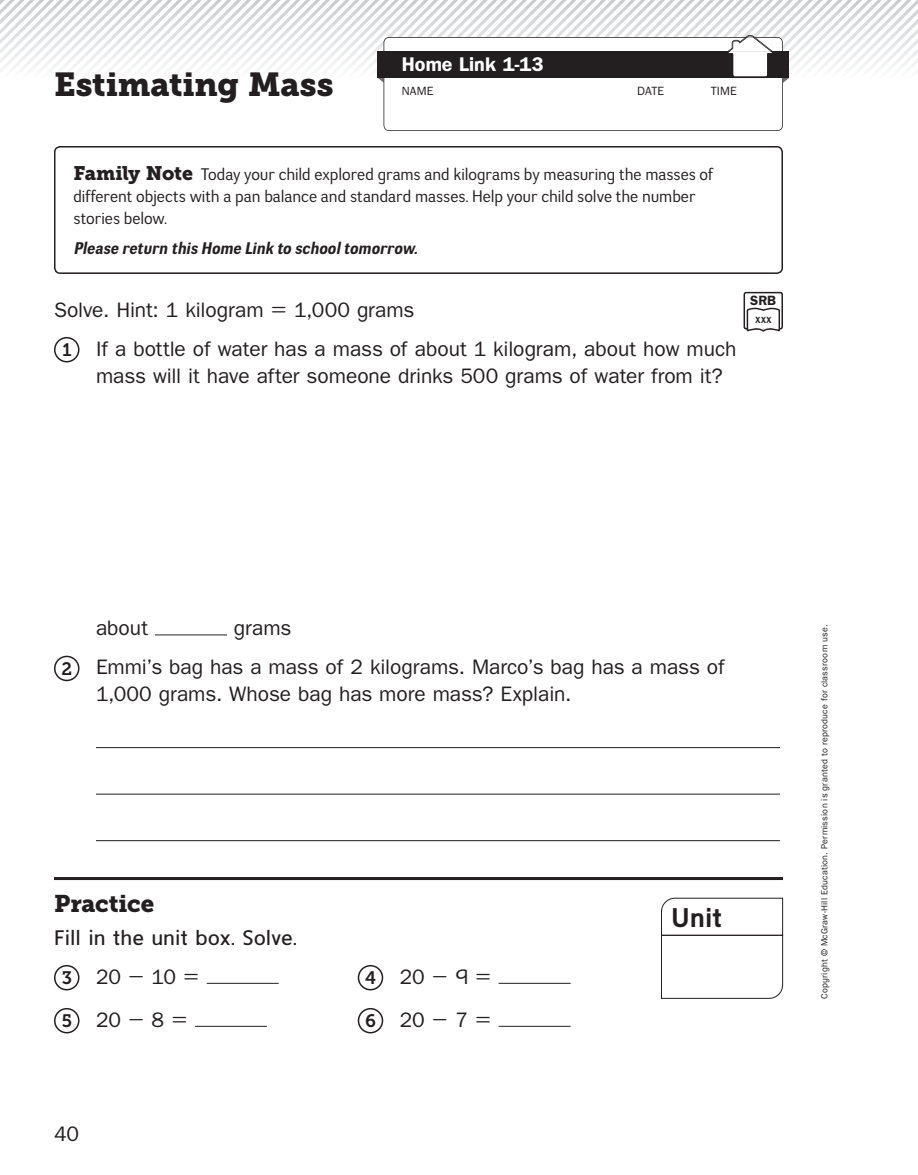
<style>
.page{position:relative;width:918px;height:1175px;background:#fff}
.page>*{position:absolute;margin:0;border:0;box-sizing:border-box;transform-origin:0 0}
.t1{font:33px "Museo Slab 900";color:#231f20}
.t2{font:700 27px "MH Eupperelemsans EM";color:#231f20}
.t3{font:24px "Museo Slab 900";letter-spacing:-.005em;color:#231f20}
.t4{font:21px/39px "SRA Sans 1.0";color:#231f20}
.t5{font:21px "MH Eupperelemsans EM";letter-spacing:-.01em;color:#231f20}
.t6{font:700 19.8px "SRA Sans 1.0";color:#fff}
.t7{font:16.5px/21.8px "Negotiate Bk";color:#231f20}
.t8{font:italic 700 16.5px "Negotiate Rg";letter-spacing:-.005em;color:#231f20}
.t9{font:700 13.5px "SRA Sans 1.0";color:#231f20}
.t10{font:12px "SRA Sans 1.0";letter-spacing:.015em;color:#231f20}
.t11{font:9px "SRA Sans 1.0";letter-spacing:.025em;color:#231f20}
.t12{font:700 8.7px "Negotiate Rg";color:#231f20}
.s1{font-family:"Museo Slab 900";font-size:19.5px}
.s2{font-family:"Uni Math 2"}
.s3{font-family:"Museo Slab 700";font-size:18px}
</style>
<div class="page">
<hr style="left:54px;top:877px;width:729px;height:3px;background:#231f20">
<div style="left:54px;top:337px;width:26px;height:25px;border:2px solid #231f20;border-radius:50%"></div>
<hr style="left:155px;top:634px;width:72px;height:1px;background:#231f20">
<div style="left:54px;top:655px;width:26px;height:26px;border:2px solid #231f20;border-radius:50%"></div>
<hr style="left:96px;top:747px;width:684px;height:1px;background:#231f20">
<hr style="left:96px;top:793px;width:684px;height:1px;background:#231f20">
<hr style="left:96px;top:840px;width:684px;height:1px;background:#231f20">
<div style="left:54px;top:965px;width:26px;height:25px;border:2px solid #231f20;border-radius:50%"></div>
<hr style="left:207px;top:983px;width:72px;height:1px;background:#231f20">
<div style="left:358px;top:965px;width:25px;height:25px;border:2px solid #231f20;border-radius:50%"></div>
<hr style="left:499px;top:983px;width:72px;height:1px;background:#231f20">
<div style="left:54px;top:1008px;width:26px;height:25px;border:2px solid #231f20;border-radius:50%"></div>
<hr style="left:195px;top:1026px;width:72px;height:1px;background:#231f20">
<div style="left:358px;top:1008px;width:25px;height:25px;border:2px solid #231f20;border-radius:50%"></div>
<hr style="left:499px;top:1026px;width:72px;height:1px;background:#231f20">
<div style="left:54px;top:146px;width:729px;height:128px;border:2px solid #231f20;border-radius:5px"></div>
<svg style="left:661px;top:897px;width:122px;height:102px"></svg>
<svg style="left:0;top:0;width:918px;height:131px"></svg>
<img style="left:727px;top:51px;width:46px;height:26px">
<div style="left:744px;top:292px;width:39px;height:37px;border:2px solid #231f20;border-radius:2px"></div>
<svg style="left:746px;top:306px;width:35px;height:26px"></svg>
<h1 class="t1" style="left:54px;top:73px;width:281px">Estimating Mass</h1>
<p class="t6" style="left:402px;top:58px;width:143px">Home Link 1-13</p>
<p class="t10" style="left:402px;top:87px;width:33px">NAME</p>
<p class="t10" style="left:637px;top:87px;width:29px">DATE</p>
<p class="t10" style="left:711px;top:87px;width:28px">TIME</p>
<p class="t7" style="left:73px;top:165px;width:641px"><span class="s1">Family Note</span> Today your child explored grams and kilograms by measuring the masses of different object s with a pan balance and standard masses. Help your child solve the number stories below.</p>
<p class="t8" style="left:73px;top:242px;width:346px">Please return this Home Link to school tomorrow.</p>
<p class="t4" style="left:62px;top:292px;width:676px;text-indent:-8px">Solve. Hint: 1 kilogram <span class="s2">=</span> 1,000 grams<br><span class="s3">1</span> If a bottle of water has a mass of about 1 kilogram, about how much</p>
<p class="t4" style="left:96px;top:358px;width:628px">mass will it have after someone drinks 500 grams of water from it?</p>
<p class="t9" style="left:750px;top:295px;width:27px">SRB</p>
<p class="t12" style="left:755px;top:316px;width:18px">XXX</p>
<p class="t4" style="left:96px;top:611px;width:54px">about</p>
<p class="t4" style="left:62px;top:611px;width:665px;text-indent:172px">grams<br><span class="s3">2</span> Emmi’s bag has a mass of 2 kilograms. Marco’s bag has a mass of</p>
<p class="t4" style="left:96px;top:677px;width:477px">1,000 grams. Whose bag has more mass? Explain .</p>
<p class="t3" style="left:54px;top:894px;width:102px">Practice</p>
<p class="t5" style="left:54px;top:929px;width:245px">Fill in the unit box. Solve.</p>
<p class="t4" style="left:62px;top:959px;width:140px"><span class="s3">3</span> 20 <span class="s2">-</span> 10 <span class="s2">=</span></p>
<p class="t4" style="left:365px;top:959px;width:128px"><span class="s3">4</span> 20 <span class="s2">-</span> 9 <span class="s2">=</span></p>
<p class="t4" style="left:62px;top:1002px;width:128px"><span class="s3">5</span> 20 <span class="s2">-</span> 8 <span class="s2">=</span></p>
<p class="t4" style="left:365px;top:1002px;width:128px"><span class="s3">6</span> 20 <span class="s2">-</span> 7 <span class="s2">=</span></p>
<p class="t4" style="left:54px;top:1116px;width:27px">40</p>
<p class="t2" style="left:672px;top:907px;width:53px">Unit</p>
<p class="t11" style="left:821px;top:998px;width:376px;rotate:-90deg">Copyright © McGraw-Hill Education. Permission is granted to reproduce for classroom use.</p>
</div>
